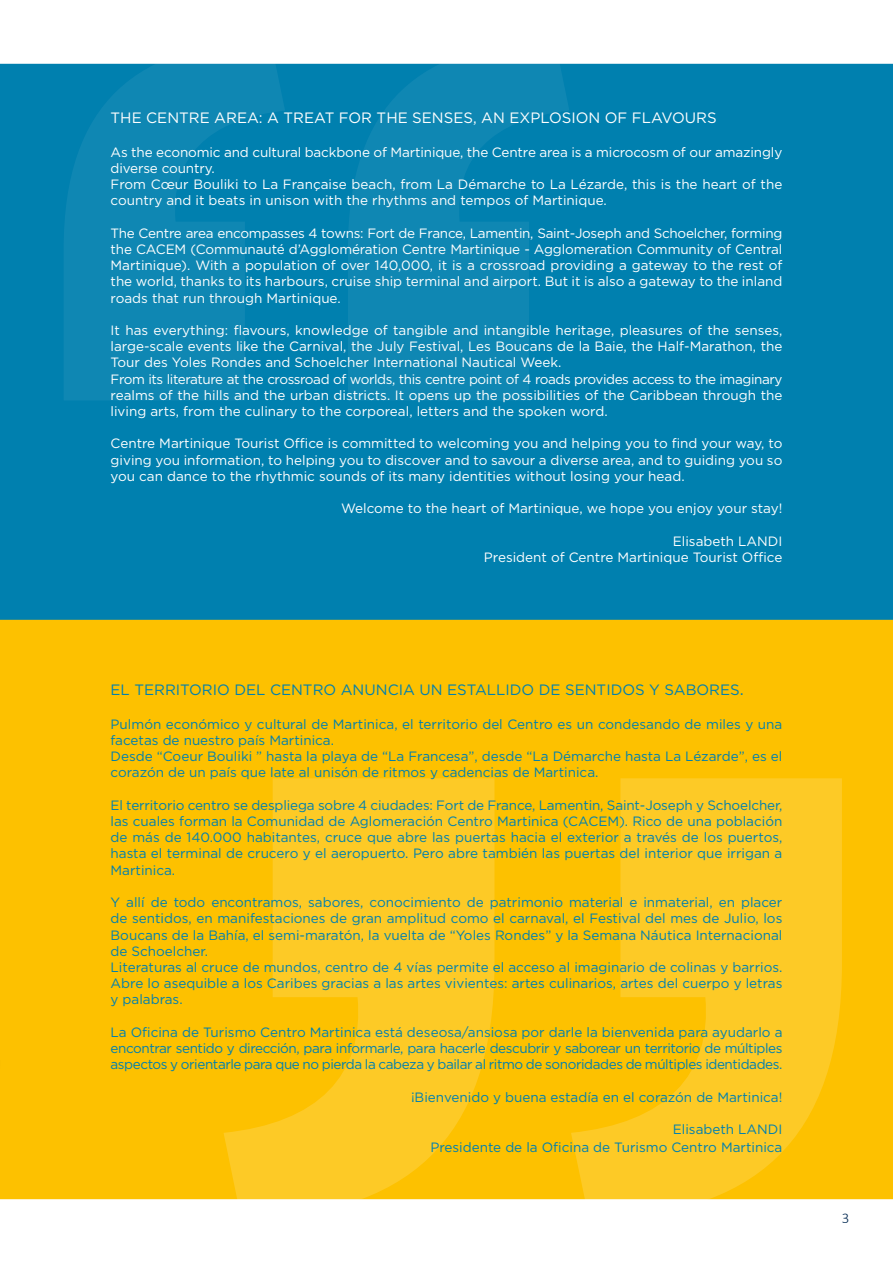
<style>
.page{position:relative;width:893px;height:1263px;background:#fff}
.page>*{position:absolute;margin:0;border:0;box-sizing:border-box;transform-origin:0 0}
.t1{font:700 1368.3px "Gotham";color:#fff}
.t2{font:700 1118.55px "Gotham";color:#fff}
.t3{font:15px "Gotham";color:#0080af}
.t4{font:15px "Gotham";color:#fff}
.t5{font:300 15px "Calibri";color:#002851}
.t6{font:13.5px/16.2px "Gotham";color:#fff}
.t7{font:13.5px/16.2px "Gotham";color:#0080af}
.s1{font-size:16.5px}
</style>
<div class="page">
<div style="left:0;top:620px;width:893px;height:579px;background:#fdc100"></div>
<div style="left:0;top:64px;width:893px;height:556px;background:#0080af"></div>
<div style="left:0;top:840px;width:867px;height:423px;background:#000;opacity:.3"></div>
<h2 class="t2" style="left:0;top:-309px;width:606px">“</h2>
<p class="t4" style="left:111px;top:108px;width:608px">THE CENTRE AREA: A TREAT FOR THE SENSES, AN EXPLOSION OF FLAVOURS</p>
<p class="t6" style="left:111px;top:144px;width:673px">As the economic and cultural backbone of Martinique, the Centre area is a microcosm of our amazingly diverse country.<br>From Cœur Bouliki to La Française beach, from La Démarche to La Lézarde, this is the heart of the country and it beats in unison with the rhythms and tempos of Martinique.</p>
<p class="t6" style="left:111px;top:225px;width:673px;text-align:justify">The Centre area encompasses 4 towns: Fort de France, Lamentin, Saint-Joseph and Schoelcher, forming the CACEM (Communauté d’Agglomération Centre Martinique - Agglomeration Community of Central Martinique). With a population of over 140,000, it is a crossroad providing a gateway to the rest of the world, thanks to its harbours, cruise ship terminal and airport. But it is also a gateway to the inland roads that run through Martinique.</p>
<p class="t6" style="left:111px;top:322px;width:673px">It has everything: flavours, knowledge of tangible and intangible heritage, pleasures of the senses, large-scale events like the Carnival, the July Festival, Les Boucans de la Baie, the Half-Marathon, the Tour des Yoles Rondes and Schoelcher International Nautical Week.<br>From its literature at the crossroad of worlds, this centre point of 4 roads provides access to the imaginary realms of the hills and the urban districts. It opens up the possibilities of the Caribbean through the living arts, from the culinary to the corporeal, letters and the spoken word.</p>
<p class="t6" style="left:111px;top:435px;width:673px;text-align:justify">Centre Martinique Tourist Office is committed to welcoming you and helping you to find your way, to giving you information, to helping you to discover and to savour a diverse area, and to guiding you so you can dance to the rhythmic sounds of its many identities without losing your head.</p>
<p class="t6" style="left:341px;top:500px;width:443px">Welcome to the heart of Martinique, we hope you enjoy your stay!</p>
<p class="t6" style="left:484px;top:532px;width:300px;text-align:right">Elisabeth LANDI<br>President of Centre Martinique Tourist Office</p>
<p class="t3" style="left:111px;top:680px;width:635px">EL TERRITORIO DEL CENTRO ANUNCIA UN ESTALLIDO DE SENTIDOS Y SABORES<span class="s1">.</span></p>
<p class="t7" style="left:111px;top:716px;width:673px">Pulmón económico y cultural de Martinica, el territorio del Centro es un condesando de miles y una facetas de nuestro país Martinica.<br>Desde “Coeur Bouliki ” hasta la playa de “La Francesa”, desde “La Démarche hasta La Lézarde”, es el corazón de un país que late al unisón de ritmos y cadencias de Martinica.</p>
<p class="t7" style="left:111px;top:797px;width:673px;text-align:justify">El territorio centro se despliega sobre 4 ciudades: Fort de France, Lamentin, Saint-Joseph y Schoelcher, las cuales forman la Comunidad de Aglomeración Centro Martinica (CACEM). Rico de una población de más de 140.000 habitantes, cruce que abre las puertas hacia el exterior a través de los puertos, hasta el terminal de crucero y el aeropuerto. Pero abre también las puertas del interior que irrigan a Martinica.</p>
<p class="t7" style="left:111px;top:894px;width:673px">Y allí de todo encontramos, sabores, conocimiento de patrimonio material e inmaterial, en placer de sentidos, en manifestaciones de gran amplitud como el carnaval, el Festival del mes de Julio, los Boucans de la Bahía, el semi-maratón, la vuelta de “Yoles Rondes” y la Semana Náutica Internacional de Schoelcher.<br>Literaturas al cruce de mundos, centro de 4 vías permite el acceso al imaginario de colinas y barrios.<br>Abre lo asequible a los Caribes gracias a las artes vivientes: artes culinarios, artes del cuerpo y letras y palabras.</p>
<p class="t7" style="left:111px;top:1023px;width:673px;text-align:justify">La Oficina de Turismo Centro Martinica está deseosa/ansiosa por darle la bienvenida para ayudarlo a encontrar sentido y dirección, para informarle, para hacerle descubrir y saborear un territorio de múltiples aspectos y orientarle para que no pierda la cabeza y bailar al ritmo de sonoridades de múltiples identidades.</p>
<p class="t7" style="left:411px;top:1088px;width:373px">¡Bienvenido y buena estadía en el corazón de Martinica!</p>
<p class="t7" style="left:430px;top:1120px;width:354px;line-height:18px;text-align:right">Elisabeth LANDI<br>Presidente de la Oficina de Turismo Centro Martinica</p>
<h1 class="t1" style="left:181px;top:344px;width:740px">”</h1>
<p class="t5" style="left:842px;top:1209px;width:9px">3</p>
</div>
